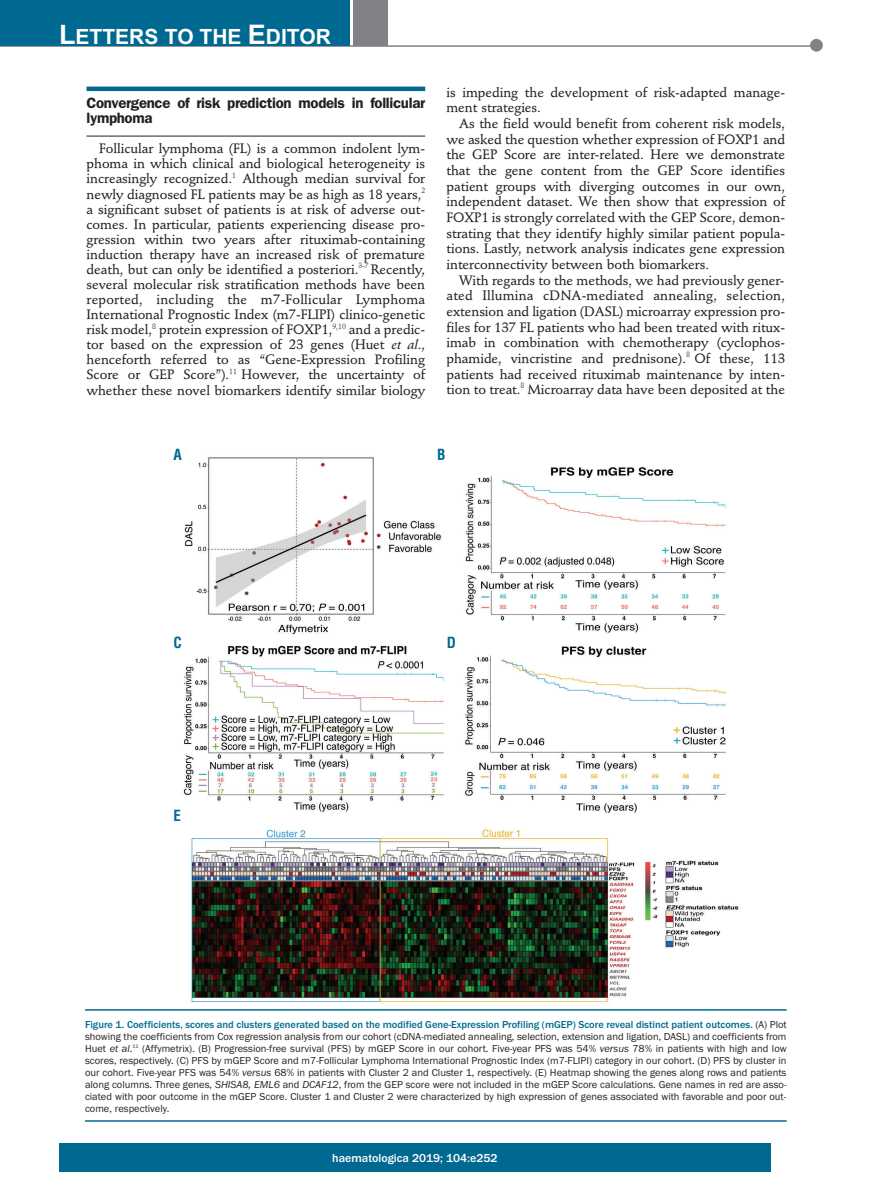
<style>
.page{position:relative;width:893px;height:1191px;background:#fff}
.page>*{position:absolute;margin:0;border:0;box-sizing:border-box;transform-origin:0 0}
.t1{font:700 21px "Arial";color:#fff}
.t2{font:600 15px/15px "Franklin Gothic";letter-spacing:-.02em;color:#231f20}
.t3{font:700 condensed 15px "Helvetica";color:#006991}
.t4{font:500 13.5px/15.6px "Stempel Schneidler";letter-spacing:-.005em;color:#231f20;text-align:justify}
.t5{font:500 12px "Franklin Gothic";color:#fff}
.t6{font:10.5px/12px "Franklin Gothic";color:#231f20;text-align:justify}
.s1{font-size:27px}
.s2{font-family:"Stempel Schneidler Med";font-weight:400;font-style:italic}
.s3{font-weight:500;color:#006991}
.s4{font-style:italic}
</style>
<div class="page">
<hr style="left:87px;top:87px;width:338px;height:4px;background:#006991">
<hr style="left:87px;top:136px;width:338px;height:1px;background:#231f20">
<div style="left:59px;top:1143px;width:712px;height:28px;background:#006991"></div>
<hr style="left:0;top:45px;width:820px;height:2px;background:#808285">
<div style="left:810px;top:39px;width:13px;height:13px;background:#808285;border-radius:50%"></div>
<div style="left:354px;top:0;width:34px;height:45px;background:#808285"></div>
<div style="left:0;top:0;width:350px;height:45px;background:#006991"></div>
<img style="left:183px;top:457px;width:557px;height:545px">
<hr style="left:85px;top:1009px;width:702px;height:1px;background:#006991">
<hr style="left:85px;top:1120px;width:702px;height:1px;background:#006991">
<h1 class="t1" style="left:59px;top:25px;width:273px"><span class="s1">L</span>ETTERS TO THE <span class="s1">E</span>DITOR</h1>
<p class="t2" style="left:87px;top:97px;width:340px">Convergence of risk prediction models in follicular lymphoma</p>
<p class="t4" style="left:87px;top:142px;width:340px;line-height:15px;text-indent:13px">Follicular lymphoma (FL) is a common indolent lym&shy;phoma in which clinical and biological heterogeneity is increasingly recognized.<sup>1</sup> Although median survival for newly diagnosed FL patients may be as high as 18 years,<sup>2 </sup>a significant subset of patients is at risk of adverse out&shy;comes. In particular, patients experiencing disease pro&shy;gression within two years after rituximab-containing induction therapy have an increased risk of premature death, but can only be identified a posteriori.<sup>3-7</sup> Recently, several molecular risk stratification methods have been reported, including the m7-Follicular Lymphoma International Prognostic Index (m7-FLIPI) clinico-genetic risk model,<sup>8</sup> protein expression of FOXP1,<sup>9,10</sup> and a predic&shy;tor based on the expression of 23 genes (Huet <span class="s2">et al</span>., henceforth referred to as “Gene-Expression Profiling Score or GEP Score”).<sup>11</sup> However, the uncertainty of whether these novel biomarkers identify similar biology</p>
<p class="t4" style="left:446px;top:86px;width:340px">is impeding the development of risk-adapted manage&shy;ment strategies.</p>
<p class="t4" style="left:446px;top:117px;width:340px;text-indent:13px">As the field would benefit from coherent risk models, we asked the question whether expression of FOXP1 and the GEP Score are inter-related. Here we demonstrate that the gene content from the GEP Score identifies patient groups with diverging outcomes in our own, independent dataset. We then show that expression of FOXP1 is strongly correlated with the GEP Score, demon&shy;strating that they identify highly similar patient popula&shy;tions. Lastly, network analysis indicates gene expression interconnectivity between both biomarkers.</p>
<p class="t4" style="left:446px;top:273px;width:340px;text-indent:13px">With regards to the methods, we had previously gener&shy;ated Illumina cDNA-mediated annealing, selection, extension and ligation (DASL) microarray expression pro&shy;files for 137 FL patients who had been treated with ritux&shy;imab in combination with chemotherapy (cyclophos&shy;phamide, vincristine and prednisone).<sup>8</sup> Of these, 113 patients had received rituximab maintenance by inten&shy;tion to treat.<sup>8</sup> Microarray data have been deposited at the</p>
<p class="t3" style="left:174px;top:446px;width:10px">A</p>
<p class="t3" style="left:437px;top:446px;width:10px">B</p>
<p class="t3" style="left:174px;top:634px;width:10px">C</p>
<p class="t3" style="left:447px;top:634px;width:11px">D</p>
<p class="t3" style="left:174px;top:807px;width:9px">E</p>
<p class="t6" style="left:85px;top:1018px;width:703px"><span class="s3">Figure 1. Coefficients, scores and clusters generated based on the modified Gene-Expression Profiling (mGEP) Score reveal distinct patient outcomes.</span> (A) Plot showing the coefficients from Cox regression analysis from our cohort (cDNA-mediated annealing, selection, extension and ligation, DASL) and coefficients from Huet <span class="s4">et al</span>.<sup>11</sup> (Affymetrix). (B) Progression-free survival (PFS) by mGEP Score in our cohort. Five-year PFS was 54% <span class="s4">versus</span> 78% in patients with high and low scores, respectively. (C) PFS by mGEP Score and m7-Follicular Lymphoma International Prognostic Index (m7-FLIPI) category in our cohort. (D) PFS by cluster in our cohort. Five-year PFS was 54% <span class="s4">versus</span> 68% in patients with Cluster 2 and Cluster 1, respectively. (E) Heatmap showing the genes along rows and patients along columns. Three genes, <span class="s4">SHISA8, EML6</span> and <span class="s4">DCAF12</span>, from the GEP score were not included in the mGEP Score calculations. Gene names in red are asso&shy;ciated with poor outcome in the mGEP Score. Cluster 1 and Cluster 2 were characterized by high expression of genes associated with favorable and poor out&shy;come, respectively.</p>
<p class="t5" style="left:332px;top:1150px;width:167px">haematologica 2019; 104:e252</p>
</div>
